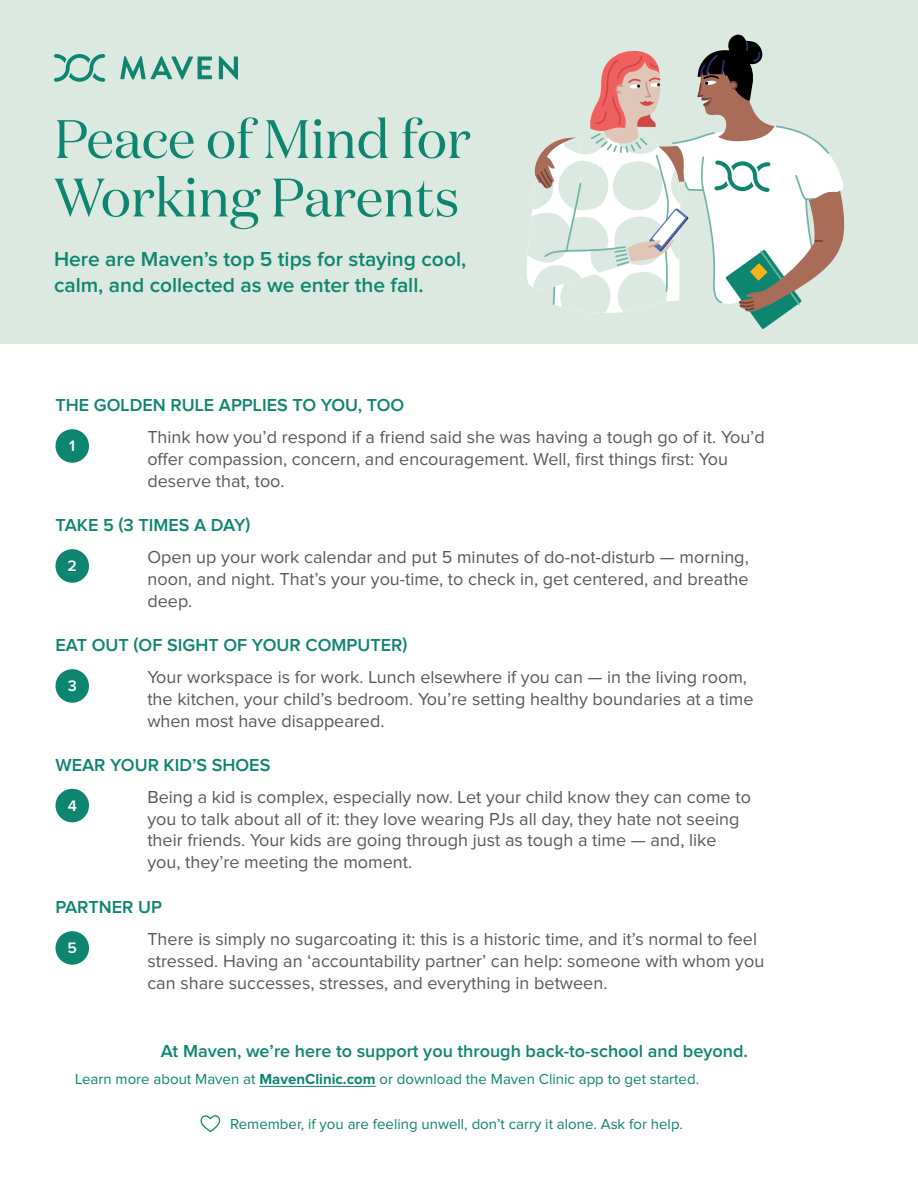
<style>
.page{position:relative;width:918px;height:1188px;background:#fff}
.page>*{position:absolute;margin:0;border:0;box-sizing:border-box;transform-origin:0 0}
.t1{font:54px/58.5px "Domaine Display App";color:#0d8570}
.t2{font:600 21px/25.5px "Proxima Nova";color:#0d8570}
.t3{font:18px/21.6px "Proxima Nova";color:#58595b}
.t4{font:600 18px "Proxima Nova";color:#0d8570}
.t5{font:600 15.75px "Proxima Nova";color:#fff}
.t6{font:15px "Proxima Nova";color:#0d8570}
.s1{font-weight:700}
</style>
<div class="page">
<div style="left:0;top:0;width:918px;height:343px;background:#dce9e1"></div>
<svg style="left:527px;top:34px;width:318px;height:295px"></svg>
<hr style="left:259px;top:1086px;width:117px;height:1px;background:#0d8570">
<svg style="left:54px;top:54px;width:51px;height:28px"></svg>
<svg style="left:120px;top:56px;width:118px;height:24px"></svg>
<div style="left:56px;top:429px;width:33px;height:34px;background:#0d8570;border-radius:50%"></div>
<div style="left:56px;top:549px;width:33px;height:34px;background:#0d8570;border-radius:50%"></div>
<div style="left:56px;top:669px;width:33px;height:34px;background:#0d8570;border-radius:50%"></div>
<div style="left:56px;top:789px;width:33px;height:33px;background:#0d8570;border-radius:50%"></div>
<div style="left:56px;top:931px;width:33px;height:34px;background:#0d8570;border-radius:50%"></div>
<svg style="left:200px;top:1115px;width:21px;height:18px"></svg>
<h1 class="t1" style="left:54px;top:106px;width:418px">Peace of Mind for<br>Working Parents</h1>
<p class="t2" style="left:54px;top:248px;width:414px">Here are Maven’s top 5 tips for staying cool, calm, and collected as we enter the fall.</p>
<p class="t4" style="left:56px;top:397px;width:350px">THE GOLDEN RULE APPLIES TO YOU, TOO</p>
<p class="t5" style="left:69px;top:439px;width:7px">1</p>
<p class="t3" style="left:147px;top:427px;width:619px">Think how you’d respond if a friend said she was having a tough go of it. You’d offer compassion, concern, and encouragement. Well, first things first: You deserve that, too.</p>
<p class="t4" style="left:56px;top:517px;width:197px">TAKE 5 (3 TIMES A DAY)</p>
<p class="t5" style="left:68px;top:559px;width:11px">2</p>
<p class="t3" style="left:148px;top:547px;width:603px;text-align:justify">Open up your work calendar and put 5 minutes of do-not-disturb — morning, noon, and night. That’s your you-time, to check in, get centered, and breathe deep.</p>
<p class="t4" style="left:56px;top:637px;width:354px">EAT OUT (OF SIGHT OF YOUR COMPUTER)</p>
<p class="t5" style="left:68px;top:679px;width:11px">3</p>
<p class="t3" style="left:147px;top:667px;width:608px">Your workspace is for work. Lunch elsewhere if you can — in the living room, the kitchen, your child’s bedroom. You’re setting healthy boundaries at a time when most have disappeared.</p>
<p class="t4" style="left:56px;top:756px;width:216px">WEAR YOUR KID’S SHOES</p>
<p class="t5" style="left:68px;top:798px;width:11px">4</p>
<p class="t3" style="left:147px;top:787px;width:605px">Being a kid is complex, especially now. Let your child know they can come to you to talk about all of it: they love wearing PJs all day, they hate not seeing their friends. Your kids are going through just as tough a time — and, like you, they’re meeting the moment.</p>
<p class="t4" style="left:56px;top:899px;width:108px">PARTNER UP</p>
<p class="t5" style="left:68px;top:941px;width:11px">5</p>
<p class="t3" style="left:147px;top:929px;width:618px">There is simply no sugarcoating it: this is a historic time, and it’s normal to feel stressed. Having an ‘accountability partner’ can help: someone with whom you can share successes, stresses, and everything in between.</p>
<p class="t4" style="left:161px;top:1043px;width:589px">At Maven, we’re here to support you through back-to-school and beyond.</p>
<p class="t6" style="left:75px;top:1073px;width:626px">Learn more about Maven at <span class="s1">MavenClinic.com</span> or download the Maven Clinic app to get started.</p>
<p class="t6" style="left:230px;top:1117px;width:454px">Remember, if you are feeling unwell, don’t carry it alone. Ask for help.</p>
</div>
